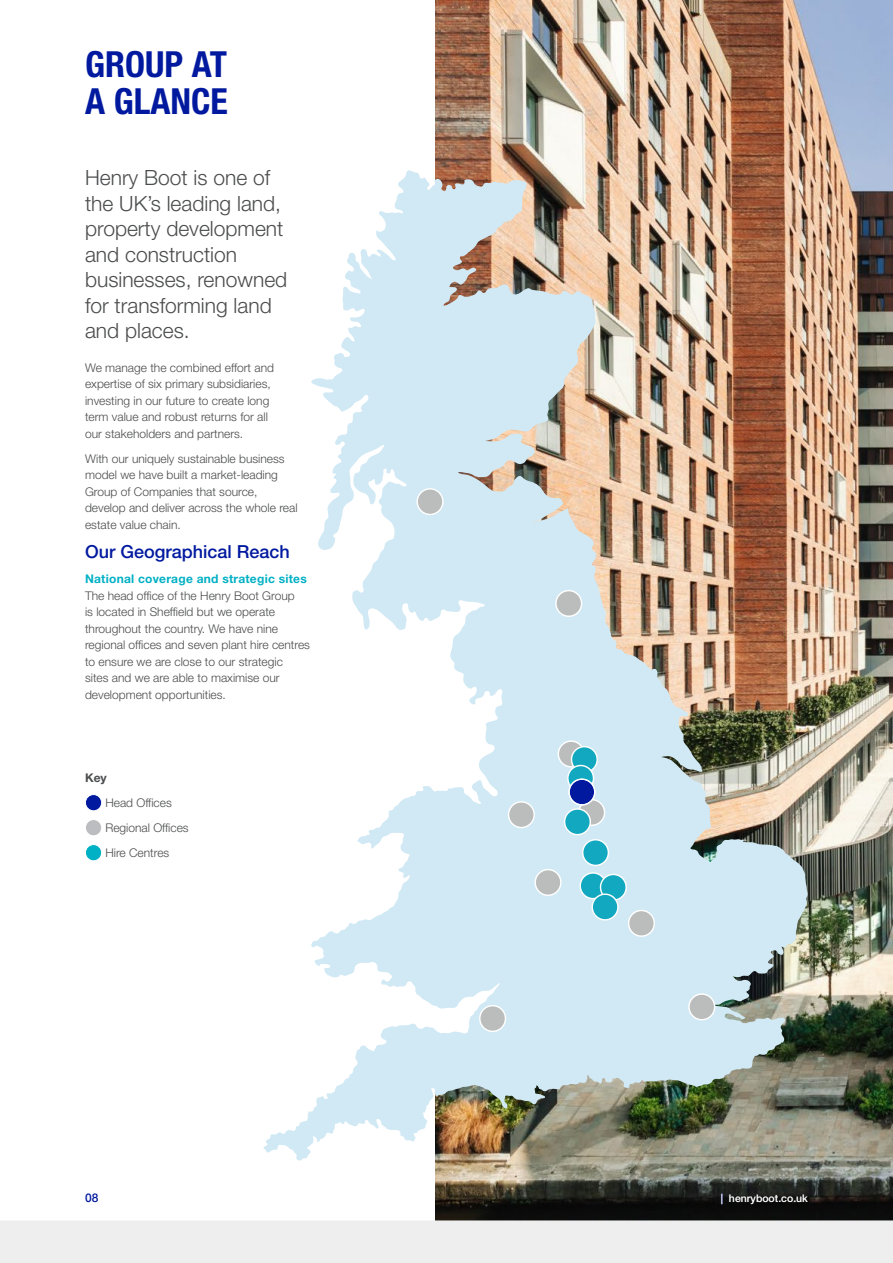
<style>
.page{position:relative;width:893px;height:1263px;background:#fff}
.page>*{position:absolute;margin:0;border:0;box-sizing:border-box;transform-origin:0 0}
.t1{font:700 condensed 36px/37.5px "Helvetica Neue LT Std";color:#00199f}
.t2{font:300 21px/25.5px "Helvetica Neue LT Std";color:#4b4c4d}
.t3{font:500 18px "Helvetica Neue LT Std";color:#00199f}
.t4{font:300 12px/16.5px "Helvetica Neue LT Std";color:#4b4c4d}
.t5{font:700 12px "Helvetica Neue LT Std";letter-spacing:.02em;color:#00b0c5}
.t6{font:700 12px "Helvetica Neue LT Std";color:#4b4c4d}
.t7{font:500 12px "Helvetica Neue LT Std";color:#00199f}
.t8{font:500 10.5px "Helvetica Neue LT Std";color:#fff}
</style>
<div class="page">
<img style="left:436px;top:0;width:457px;height:861px">
<div style="left:85px;top:794px;width:17px;height:17px;background:#00199f;border-radius:50%"></div>
<div style="left:85px;top:794px;width:17px;height:17px;border:1px solid #fff;border-radius:50%"></div>
<div style="left:85px;top:819px;width:17px;height:17px;background:#bcbdc0;border-radius:50%"></div>
<div style="left:85px;top:819px;width:17px;height:17px;border:1px solid #fff;border-radius:50%"></div>
<div style="left:85px;top:844px;width:17px;height:17px;background:#00b0c5;border-radius:50%"></div>
<div style="left:85px;top:844px;width:17px;height:17px;border:1px solid #fff;border-radius:50%"></div>
<img style="left:311px;top:170px;width:497px;height:691px">
<svg style="left:554px;top:589px;width:30px;height:29px"></svg>
<svg style="left:415px;top:487px;width:30px;height:29px"></svg>
<svg style="left:506px;top:739px;width:150px;height:122px;background:#bcdcea"></svg>
<svg style="left:0;top:861px;width:893px;height:402px"></svg>
<h1 class="t1" style="left:85px;top:45px;width:144px">GROUP AT<br>A GLANCE</h1>
<h2 class="t2" style="left:85px;top:164px;width:204px">Henry Boot is one of the UK’s leading land, property development and construction businesses, renowned for transforming land and places.</h2>
<p class="t4" style="left:85px;top:359px;width:190px">We manage the combined effort and expertise of six primary subsidiaries, investing in our future to create long term value and robust returns for all our stakeholders and partners.</p>
<p class="t4" style="left:85px;top:450px;width:214px">With our uniquely sustainable business model we have built a market-leading Group of Companies that source, develop and deliver across the whole real estate value chain.</p>
<h3 class="t3" style="left:85px;top:541px;width:206px">Our Geographical Reach</h3>
<p class="t5" style="left:85px;top:571px;width:223px">National coverage and strategic sites</p>
<p class="t4" style="left:85px;top:587px;width:226px">The head office of the Henry Boot Group<br>is located in Sheffield but we operate throughout the country. We have nine regional offices and seven plant hire centres to ensure we are close to our strategic<br>sites and we are able to maximise our development opportunities.</p>
<p class="t6" style="left:85px;top:770px;width:23px">Key</p>
<p class="t4" style="left:105px;top:790px;width:85px;line-height:25px">Head Offices<br>Regional Offices<br>Hire Centres</p>
<p class="t7" style="left:85px;top:1191px;width:15px">08</p>
<p class="t8" style="left:721px;top:1192px;width:89px">| henryboot.co.uk</p>
</div>
